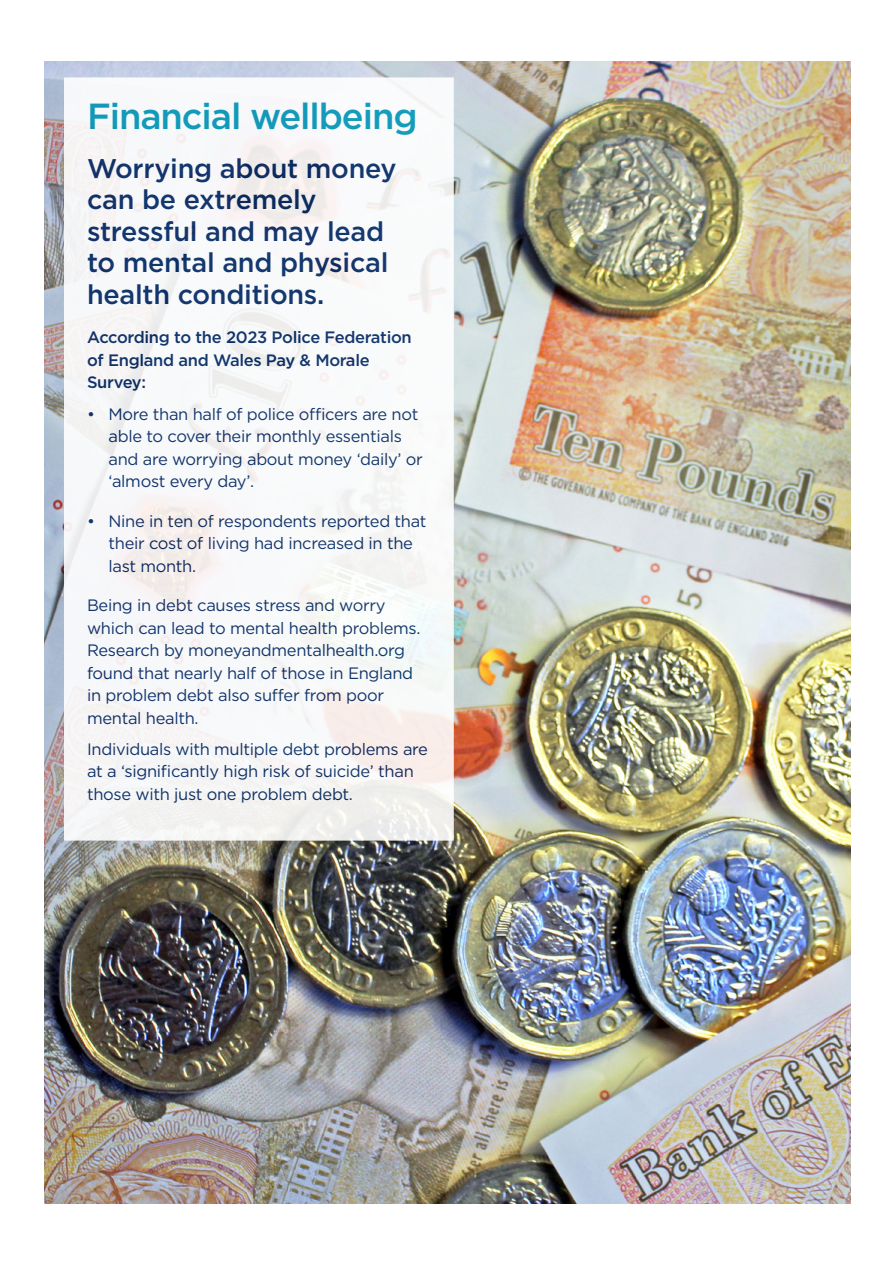
<style>
.page{position:relative;width:893px;height:1263px;background:#fff}
.page>*{position:absolute;margin:0;border:0;box-sizing:border-box;transform-origin:0 0}
.t1{font:500 36.3px "Gotham";letter-spacing:-.03em;color:#0096b7}
.t2{font:500 27px/31.5px "Gotham";letter-spacing:-.01em;color:#002763}
.t3{font:16.5px/22.5px "Gotham";letter-spacing:-.02em;color:#002763}
.t4{font:500 16.5px/22.5px "Gotham";letter-spacing:-.02em;color:#002763}
</style>
<div class="page">
<img style="left:44px;top:61px;width:806px;height:1142px">
<div style="left:65px;top:78px;width:388px;height:762px;background:linear-gradient(to right,#f5f5f7,#f8f8f7)"></div>
<div style="left:64px;top:77px;width:390px;height:764px;border:2px solid #fff"></div>
<h1 class="t1" style="left:87px;top:93px;width:332px">Financial wellbeing</h1>
<h2 class="t2" style="left:87px;top:152px;width:311px">Worrying about money can be extremely stressful and may lead to mental and physical health conditions.</h2>
<p class="t4" style="left:87px;top:326px;width:326px">According to the 2023 Police Federation of England and Wales Pay &amp; Morale<br>Survey:</p>
<p class="t3" style="left:109px;top:402px;width:316px;text-indent:-21px">• More than half of police officers are not able to cover their monthly essentials and are worrying about money ‘daily’ or ‘almost every day’.</p>
<p class="t3" style="left:109px;top:509px;width:320px;text-indent:-21px">• Nine in ten of respondents reported that their cost of living had increased in the last month.</p>
<p class="t3" style="left:87px;top:594px;width:335px">Being in debt causes stress and worry which can lead to mental health problems.<br>Research by moneyandmentalhealth.org found that nearly half of those in England in problem debt also suffer from poor mental health.</p>
<p class="t3" style="left:87px;top:737px;width:342px">Individuals with multiple debt problems are at a ‘significantly high risk of suicide’ than those with just one problem debt.</p>
</div>
